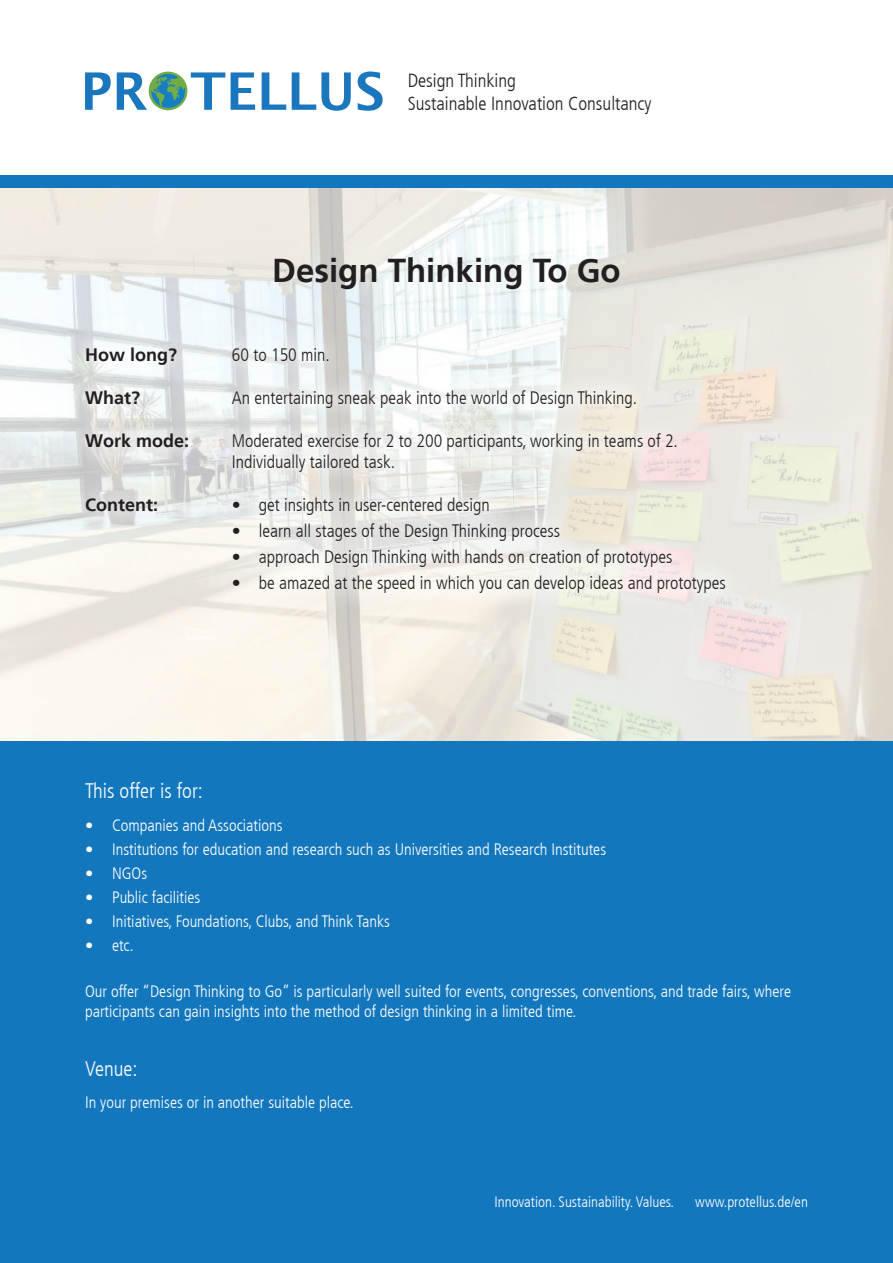
<style>
.page{position:relative;width:893px;height:1263px;background:#fff}
.page>*{position:absolute;margin:0;border:0;box-sizing:border-box;transform-origin:0 0}
.t1{font:700 51.75px "Lucida Grande";color:#1b77bd}
.t2{font:700 33px "Frutiger LT";color:#231f20}
.t3{font:300 condensed 21px "Frutiger";color:#fff}
.t4{font:300 condensed 18.9px/22.6px "Frutiger";color:#231f20}
.t5{font:300 condensed 18px/21.6px "Frutiger";color:#231f20}
.t6{font:700 18px "Frutiger LT";color:#231f20}
.t7{font:300 condensed 16.5px/19.8px "Frutiger";color:#fff}
.t8{font:300 condensed 15px "Frutiger";color:#fff}
.s1{color:#fff}
</style>
<div class="page">
<img style="left:0;top:187px;width:893px;height:157px">
<img style="left:736px;top:344px;width:157px;height:397px">
<img style="left:210px;top:615px;width:526px;height:126px">
<div style="left:0;top:175px;width:893px;height:12px;background:#1377bd"></div>
<svg style="left:149px;top:72px;width:38px;height:38px"></svg>
<div style="left:0;top:741px;width:893px;height:522px;background:#1377bd"></div>
<img style="left:68px;top:330px;width:138px;height:200px">
<img style="left:210px;top:325px;width:537px;height:290px">
<h1 class="t1" style="left:80px;top:49px;width:306px">PR<span class="s1">O</span>TELLUS</h1>
<p class="t4" style="left:408px;top:69px;width:245px">Design Thinking<br>Sustainable Innovation Consultancy</p>
<p class="t6" style="left:85px;top:344px;width:93px">How long?</p>
<p class="t6" style="left:85px;top:387px;width:57px">What?</p>
<p class="t6" style="left:85px;top:430px;width:106px">Work mode:</p>
<p class="t6" style="left:85px;top:494px;width:75px">Content:</p>
<h2 class="t2" style="left:272px;top:251px;width:350px">Design Thinking To Go</h2>
<p class="t5" style="left:232px;top:344px;width:100px">60 to 150 min.</p>
<p class="t5" style="left:232px;top:387px;width:407px">An entertaining sneak peak into the world of Design Thinking.</p>
<p class="t5" style="left:232px;top:430px;width:448px">Moderated exercise for 2 to 200 participants, working in teams of 2.<br>Individually tailored task.</p>
<p class="t5" style="left:232px;top:495px;width:260px">• get insights in user-centered design</p>
<p class="t5" style="left:232px;top:520px;width:330px">• learn all stages of the Design Thinking process</p>
<p class="t5" style="left:232px;top:546px;width:442px">• approach Design Thinking with hands on creation of prototypes</p>
<p class="t5" style="left:232px;top:572px;width:495px">• be amazed at the speed in which you can develop ideas and prototypes</p>
<p class="t3" style="left:85px;top:779px;width:119px">This offer is for:</p>
<p class="t7" style="left:85px;top:815px;width:199px">• Companies and Associations</p>
<p class="t7" style="left:85px;top:840px;width:523px">• Institutions for education and research such as Universities and Research Institutes</p>
<p class="t7" style="left:85px;top:864px;width:64px">• NGOs</p>
<p class="t7" style="left:85px;top:888px;width:117px">• Public facilities</p>
<p class="t7" style="left:85px;top:912px;width:307px">• Initiatives, Foundations, Clubs, and Think Tanks</p>
<p class="t7" style="left:85px;top:936px;width:50px">• etc.</p>
<p class="t7" style="left:85px;top:981px;width:708px">Our offer “Design Thinking to Go” is particularly well suited for events, congresses, conventions, and trade fairs, where participants can gain insights into the method of design thinking in a limited time.</p>
<p class="t3" style="left:85px;top:1056px;width:54px">Venue:</p>
<p class="t7" style="left:85px;top:1093px;width:270px">In your premises or in another suitable place.</p>
<p class="t8" style="left:494px;top:1193px;width:181px">Innovation. Sustainability. Values.</p>
<p class="t8" style="left:695px;top:1193px;width:114px">www.protellus.de/en</p>
</div>
